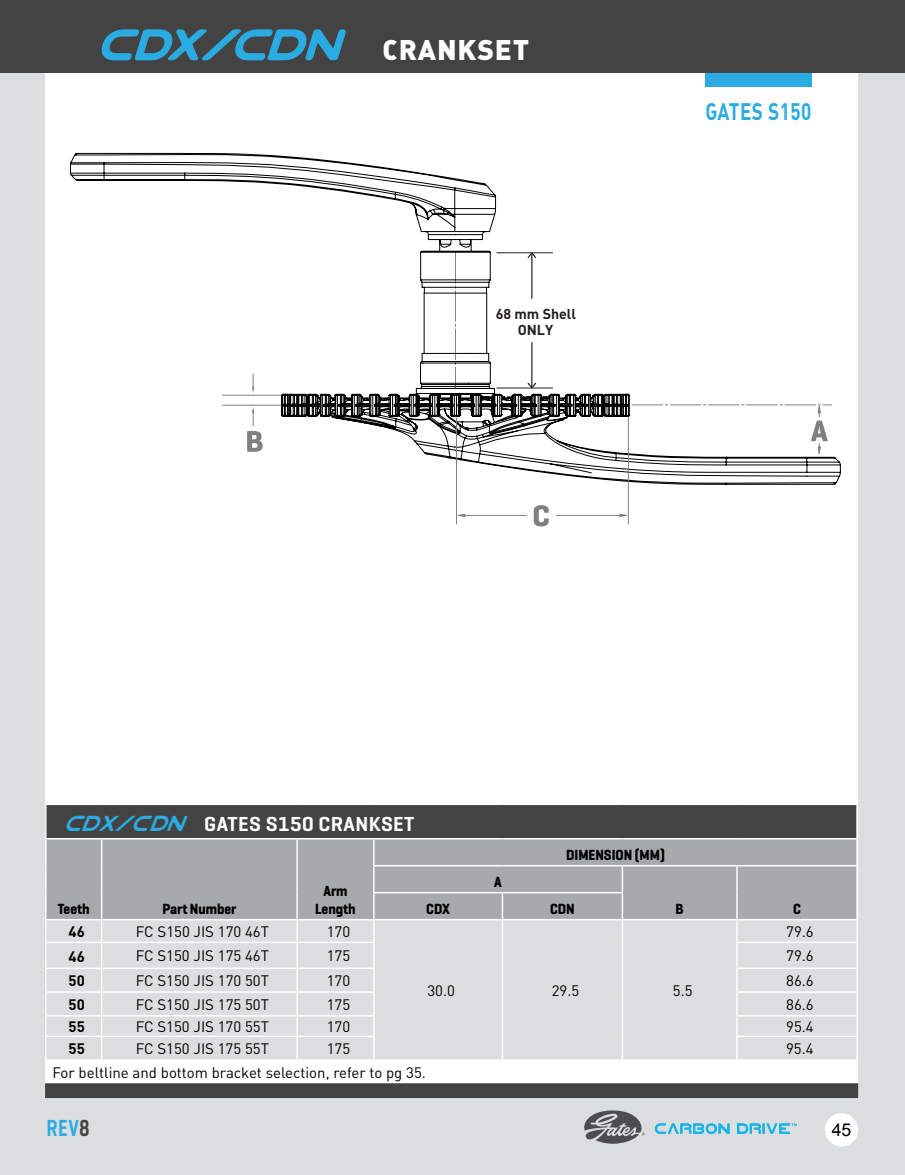
<style>
.page{position:relative;width:905px;height:1175px;background:#fff}
.page>*{position:absolute;margin:0;border:0;box-sizing:border-box;transform-origin:0 0}
.t1{font:43.65px "Planet NS Italic";letter-spacing:-.01em;color:#2aace3;scale:1.06 1}
.t2{font:28.05px "DIN Black Alternate";letter-spacing:.03em;color:#fff}
.t3{font:23.7px "DIN Bold Alternate";letter-spacing:.015em;color:#2aace3;scale:.8 1}
.t4{font:600 23.7px "Geogrotesque";color:#2aace3;scale:.8 1}
.t5{font:600 20.7px "Geogrotesque";letter-spacing:.02em;color:#fff}
.t6{font:17.7px "Arial";color:#000}
.t7{font:15px "DIN";color:#000}
.t8{font:700 15px/18px "Geogrotesque";color:#000;text-align:center;scale:.9 1}
.t9{font:700 15px "DIN";color:#000}
.t10{font:700 14.25px/15.6px "DIN";color:#231f20;text-align:center}
.s1{font-family:"DIN";font-weight:700}
.s2{font-family:"Planet NS Italic";font-weight:400;font-size:22.05px;color:#2cace2}
.s3{color:#434343}
</style>
<div class="page">
<div style="left:0;top:0;width:904px;height:1174px;background:#dcddde"></div>
<div style="left:824px;top:1113px;width:34px;height:33px;background:#fff;border-radius:50%"></div>
<svg style="left:584px;top:1110px;width:60px;height:33px"></svg>
<svg style="left:655px;top:1123px;width:74px;height:10px"></svg>
<svg style="left:737px;top:1123px;width:59px;height:10px"></svg>
<div style="left:45px;top:72px;width:813px;height:1012px;background:#fff"></div>
<svg style="left:70px;top:153px;width:770px;height:332px"></svg>
<hr style="left:456px;top:418px;width:1px;height:106px;background:#808080">
<hr style="left:628px;top:418px;width:1px;height:106px;background:#808080">
<hr style="left:222px;top:395px;width:58px;height:1px;background:#808080">
<hr style="left:222px;top:405px;width:58px;height:1px;background:#808080">
<svg style="left:252px;top:406px;width:2px;height:19px"></svg>
<svg style="left:252px;top:374px;width:2px;height:19px"></svg>
<svg style="left:247px;top:431px;width:15px;height:21px"></svg>
<div style="left:805px;top:417px;width:28px;height:26px;background:#fff"></div>
<svg style="left:458px;top:505px;width:169px;height:21px"></svg>
<svg style="left:632px;top:404px;width:199px;height:50px"></svg>
<hr style="left:497px;top:252px;width:55px;height:1px;background:#231f20">
<hr style="left:531px;top:253px;width:1px;height:45px;background:#231f20">
<svg style="left:527px;top:252px;width:9px;height:7px"></svg>
<hr style="left:497px;top:387px;width:55px;height:1px;background:#231f20">
<hr style="left:531px;top:342px;width:1px;height:45px;background:#231f20">
<svg style="left:527px;top:382px;width:9px;height:7px"></svg>
<div style="left:0;top:0;width:904px;height:73px;background:#434343"></div>
<div style="left:705px;top:73px;width:106px;height:13px;background:#2aace3"></div>
<svg style="left:102px;top:29px;width:244px;height:32px"></svg>
<div style="left:46px;top:804px;width:811px;height:34px;background:#434343"></div>
<div style="left:47px;top:839px;width:809px;height:80px;background:#a7a9ac"></div>
<div style="left:47px;top:920px;width:809px;height:139px;background:#dcddde"></div>
<hr style="left:501px;top:893px;width:2px;height:26px;background:#fff">
<hr style="left:296px;top:920px;width:2px;height:21px;background:#fff">
<hr style="left:296px;top:943px;width:2px;height:24px;background:#fff">
<hr style="left:296px;top:969px;width:2px;height:22px;background:#fff">
<hr style="left:296px;top:992px;width:2px;height:23px;background:#fff">
<svg style="left:296px;top:1016px;width:2px;height:19px"></svg>
<hr style="left:296px;top:1037px;width:2px;height:22px;background:#fff">
<hr style="left:856px;top:805px;width:1px;height:33px;background:#fff">
<hr style="left:45px;top:803px;width:57px;height:2px;background:#fff">
<hr style="left:45px;top:805px;width:2px;height:33px;background:#fff">
<hr style="left:102px;top:803px;width:195px;height:2px;background:#fff">
<hr style="left:297px;top:803px;width:77px;height:2px;background:#fff">
<hr style="left:374px;top:803px;width:128px;height:2px;background:#fff">
<hr style="left:502px;top:803px;width:120px;height:2px;background:#fff">
<hr style="left:622px;top:803px;width:115px;height:2px;background:#fff">
<hr style="left:737px;top:803px;width:120px;height:2px;background:#fff">
<svg style="left:45px;top:1016px;width:2px;height:19px"></svg>
<hr style="left:45px;top:941px;width:57px;height:2px;background:#fff">
<hr style="left:102px;top:941px;width:195px;height:2px;background:#fff">
<hr style="left:297px;top:941px;width:77px;height:2px;background:#fff">
<hr style="left:736px;top:941px;width:121px;height:2px;background:#fff">
<hr style="left:45px;top:967px;width:57px;height:2px;background:#fff">
<hr style="left:102px;top:967px;width:195px;height:2px;background:#fff">
<hr style="left:297px;top:967px;width:77px;height:2px;background:#fff">
<hr style="left:736px;top:967px;width:121px;height:2px;background:#fff">
<hr style="left:45px;top:991px;width:57px;height:1px;background:#fff">
<hr style="left:102px;top:991px;width:195px;height:1px;background:#fff">
<hr style="left:297px;top:991px;width:77px;height:1px;background:#fff">
<hr style="left:736px;top:991px;width:121px;height:1px;background:#fff">
<hr style="left:45px;top:1015px;width:57px;height:1px;background:#fff">
<hr style="left:102px;top:1015px;width:195px;height:1px;background:#fff">
<hr style="left:297px;top:1015px;width:77px;height:1px;background:#fff">
<hr style="left:736px;top:1015px;width:121px;height:1px;background:#fff">
<hr style="left:45px;top:1035px;width:57px;height:2px;background:#fff">
<hr style="left:102px;top:1035px;width:195px;height:2px;background:#fff">
<hr style="left:297px;top:1035px;width:77px;height:2px;background:#fff">
<hr style="left:736px;top:1035px;width:121px;height:2px;background:#fff">
<hr style="left:373px;top:865px;width:129px;height:1px;background:#fff">
<hr style="left:502px;top:865px;width:120px;height:1px;background:#fff">
<hr style="left:373px;top:892px;width:129px;height:1px;background:#fff">
<hr style="left:502px;top:892px;width:121px;height:1px;background:#fff">
<hr style="left:737px;top:865px;width:120px;height:1px;background:#fff">
<hr style="left:622px;top:865px;width:115px;height:1px;background:#fff">
<hr style="left:621px;top:866px;width:2px;height:26px;background:#fff">
<hr style="left:621px;top:893px;width:2px;height:26px;background:#fff">
<hr style="left:296px;top:839px;width:2px;height:26px;background:#fff">
<hr style="left:296px;top:865px;width:2px;height:27px;background:#fff">
<hr style="left:296px;top:892px;width:2px;height:27px;background:#fff">
<svg style="left:101px;top:839px;width:1px;height:220px"></svg>
<hr style="left:45px;top:919px;width:57px;height:1px;background:#fff">
<svg style="left:856px;top:839px;width:1px;height:243px"></svg>
<svg style="left:373px;top:839px;width:1px;height:220px"></svg>
<hr style="left:501px;top:920px;width:2px;height:22px;background:#fff">
<hr style="left:501px;top:942px;width:2px;height:26px;background:#fff">
<hr style="left:501px;top:968px;width:2px;height:24px;background:#fff">
<hr style="left:501px;top:992px;width:2px;height:23px;background:#fff">
<hr style="left:501px;top:1015px;width:2px;height:21px;background:#fff">
<hr style="left:501px;top:1036px;width:2px;height:23px;background:#fff">
<hr style="left:621px;top:920px;width:2px;height:22px;background:#fff">
<hr style="left:621px;top:942px;width:2px;height:26px;background:#fff">
<hr style="left:621px;top:968px;width:2px;height:24px;background:#fff">
<hr style="left:621px;top:992px;width:2px;height:23px;background:#fff">
<hr style="left:621px;top:1015px;width:2px;height:21px;background:#fff">
<hr style="left:621px;top:1036px;width:2px;height:23px;background:#fff">
<svg style="left:736px;top:866px;width:1px;height:193px"></svg>
<div style="left:45px;top:1083px;width:813px;height:15px;background:#434343;border:1px solid #434343"></div>
<h1 class="t1" style="left:99px;top:21px;width:231px">CDX/CDN</h1>
<h2 class="t2" style="left:382px;top:32px;width:148px">CRANKSET</h2>
<p class="t10" style="left:495px;top:306px;width:82px">68 mm Shell<br>ONLY</p>
<h3 class="t3" style="left:705px;top:95px;width:134px">GATES S<span class="s1">150</span></h3>
<h3 class="t5" style="left:64px;top:810px;width:351px"><span class="s2">CDX/CDN</span> GATES S150 CRANKSET</h3>
<p class="t8" style="left:566px;top:846px;width:111px">DIMENSION (MM)</p>
<p class="t8" style="left:58px;top:899px;width:37px">Teeth</p>
<p class="t8" style="left:162px;top:899px;width:84px">Part Number</p>
<p class="t8" style="left:315px;top:881px;width:46px">Arm<br>Length</p>
<p class="t9" style="left:69px;top:922px;width:18px">46</p>
<p class="t7" style="left:136px;top:922px;width:135px">FC S150 JIS 170 46T</p>
<p class="t7" style="left:327px;top:922px;width:25px">170</p>
<p class="t8" style="left:494px;top:872px;width:10px">A</p>
<p class="t8" style="left:426px;top:899px;width:28px">CDX</p>
<p class="t8" style="left:550px;top:899px;width:29px">CDN</p>
<p class="t8" style="left:675px;top:899px;width:10px">B</p>
<p class="t8" style="left:793px;top:899px;width:10px">C</p>
<p class="t7" style="left:786px;top:922px;width:29px">79.6</p>
<p class="t9" style="left:69px;top:946px;width:18px">46</p>
<p class="t7" style="left:136px;top:946px;width:135px">FC S150 JIS 175 46T</p>
<p class="t7" style="left:327px;top:946px;width:25px">175</p>
<p class="t7" style="left:786px;top:946px;width:29px">79.6</p>
<p class="t9" style="left:69px;top:971px;width:18px">50</p>
<p class="t7" style="left:136px;top:971px;width:135px">FC S150 JIS 170 50T</p>
<p class="t7" style="left:327px;top:971px;width:25px">170</p>
<p class="t7" style="left:786px;top:971px;width:29px">86.6</p>
<p class="t9" style="left:69px;top:995px;width:18px">50</p>
<p class="t7" style="left:136px;top:995px;width:135px">FC S150 JIS 175 50T</p>
<p class="t7" style="left:327px;top:995px;width:25px">175</p>
<p class="t7" style="left:786px;top:995px;width:29px">86.6</p>
<p class="t9" style="left:69px;top:1017px;width:18px">55</p>
<p class="t7" style="left:136px;top:1017px;width:135px">FC S150 JIS 170 55T</p>
<p class="t7" style="left:327px;top:1017px;width:25px">170</p>
<p class="t7" style="left:786px;top:1017px;width:29px">95.4</p>
<p class="t9" style="left:68px;top:1039px;width:18px">55</p>
<p class="t7" style="left:136px;top:1039px;width:135px">FC S150 JIS 175 55T</p>
<p class="t7" style="left:327px;top:1039px;width:25px">175</p>
<p class="t7" style="left:786px;top:1039px;width:29px">95.4</p>
<p class="t7" style="left:52px;top:1063px;width:375px">For beltline and bottom bracket selection, refer to pg 35.</p>
<p class="t7" style="left:427px;top:981px;width:29px">30.0</p>
<p class="t7" style="left:551px;top:981px;width:29px">29.5</p>
<p class="t7" style="left:672px;top:981px;width:21px">5.5</p>
<h3 class="t4" style="left:47px;top:1113px;width:56px">REV<span class="s3">8</span></h3>
<p class="t6" style="left:831px;top:1118px;width:21px">45</p>
</div>
